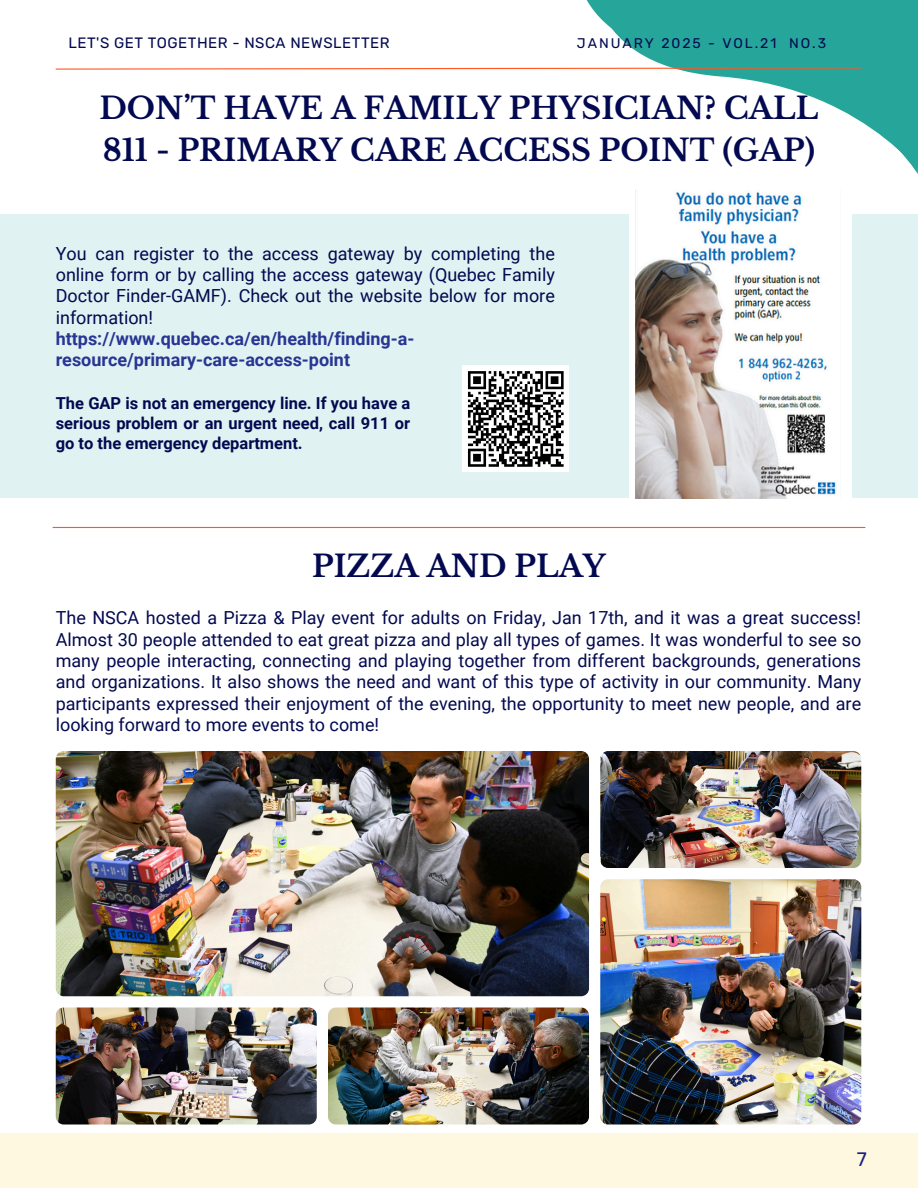
<style>
.page{position:relative;width:918px;height:1188px;background:#fff}
.page>*{position:absolute;margin:0;border:0;box-sizing:border-box;transform-origin:0 0}
.t1{font:700 30px/41.7px "Libre Baskerville";color:#030950}
.t2{font:19.5px "Rubik";color:#1a227e}
.t3{font:18px/21.3px "Roboto";color:#030950}
.t4{font:700 16.5px/20.2px "Roboto";color:#030950;text-align:justify}
.t5{font:15px "Rubik";letter-spacing:.035em;color:#030950}
.t6{font:13.95px "Rubik";letter-spacing:.14em;color:#030950}
.s1{font-weight:700;color:#283593}
</style>
<div class="page">
<svg style="left:586px;top:0;width:332px;height:174px"></svg>
<svg style="left:55px;top:67px;width:807px;height:3px"></svg>
<hr style="left:53px;top:527px;width:812px;height:1px;background:#ff5722">
<div style="left:0;top:1134px;width:918px;height:54px;background:#fff8e1"></div>
<div style="left:0;top:215px;width:918px;height:283px;background:#e0f2f1"></div>
<div style="left:463px;top:366px;width:106px;height:106px;background:#fff"></div>
<svg style="left:467px;top:371px;width:97px;height:96px"></svg>
<div style="left:629px;top:174px;width:223px;height:332px;background:#fff"></div>
<img style="left:636px;top:192px;width:200px;height:306px">
<img style="left:56px;top:751px;width:533px;height:245px;border-radius:8px">
<img style="left:600px;top:751px;width:261px;height:117px;border-radius:8px">
<img style="left:600px;top:879px;width:261px;height:246px;border-radius:8px">
<img style="left:56px;top:1008px;width:261px;height:117px;border-radius:8px">
<img style="left:328px;top:1008px;width:261px;height:117px;border-radius:8px">
<p class="t5" style="left:69px;top:34px;width:323px">LET'S GET TOGETHER - NSCA NEWSLETTER</p>
<p class="t6" style="left:577px;top:35px;width:251px">JANUARY 2025 - VOL.21 NO.3</p>
<p class="t1" style="left:99px;top:88px;width:721px">DON’T HAVE A FAMILY PHYSICIAN? CALL<br>811 - PRIMARY CARE ACCESS POINT (GAP)</p>
<p class="t3" style="left:56px;top:243px;width:501px">You can register to the access gateway by completing the online form or by calling the access gateway (Quebec Family Doctor Finder-GAMF). Check out the website below for more information!<br><span class="s1">https://www.quebec.ca/en/health/finding-a&shy;resource/primary-care-access-point</span></p>
<h1 class="t4" style="left:56px;top:393px;width:356px">The GAP is not an emergency line. If you have a serious problem or an urgent need, call 911 or go to the emergency department.</h1>
<p class="t1" style="left:312px;top:545px;width:295px">PIZZA AND PLAY</p>
<h3 class="t3" style="left:56px;top:607px;width:807px;text-align:justify">The NSCA hosted a Pizza &amp; Play event for adults on Friday, Jan 17th, and it was a great success!<br>Almost 30 people attended to eat great pizza and play all types of games. It was wonderful to see so many people interacting, connecting and playing together from different backgrounds, generations and organizations. It also shows the need and want of this type of activity in our community. Many participants expressed their enjoyment of the evening, the opportunity to meet new people, and are looking forward to more events to come!</h3>
<p class="t2" style="left:857px;top:1148px;width:12px">7</p>
</div>
